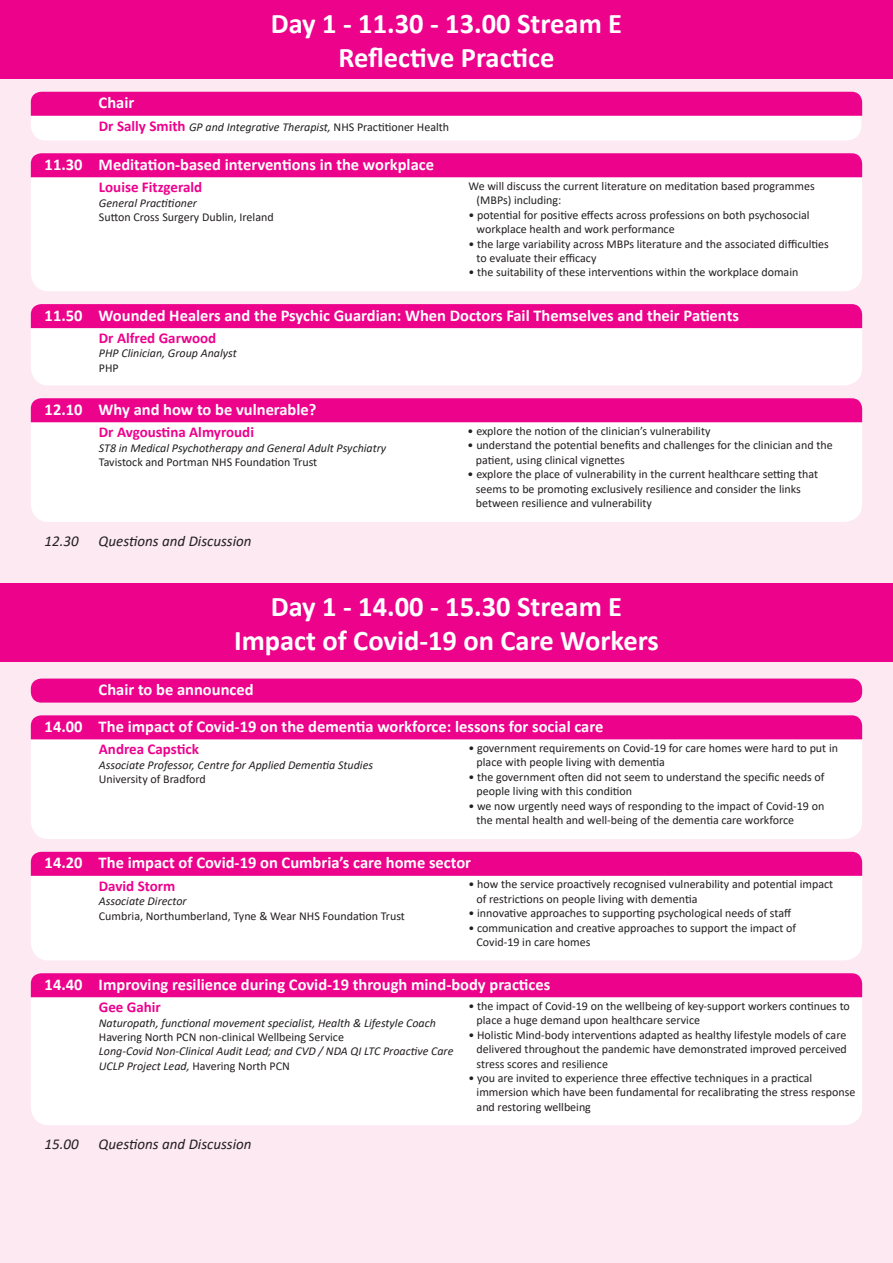
<style>
.page{position:relative;width:893px;height:1263px;background:#fff}
.page>*{position:absolute;margin:0;border:0;box-sizing:border-box;transform-origin:0 0}
.t1{font:700 28.5px "Calibri";color:#fff}
.t2{font:700 16.5px "Calibri";color:#fff}
.Speaker{font:700 15px "Calibri";color:#ed028c}
.t3{font:italic 15px "Calibri";color:#231f20}
.Bullets{font:12px "Calibri";color:#231f20}
.Job_Title{font:italic 12px/14.4px "Calibri";color:#231f20}
.Org{font:12px "Calibri";color:#231f20}
.Speaker-2{font:italic 12px "Calibri";color:#231f20}
.s1{font-weight:700;font-style:normal;font-size:15px;color:#ed028c}
.s2{font-style:normal}
</style>
<div class="page">
<div style="left:0;top:54px;width:893px;height:1209px;background:#fce9f1"></div>
<div style="left:0;top:0;width:893px;height:79px;background:#ed028c"></div>
<div style="left:31px;top:422px;width:831px;height:100px;background:#fff"></div>
<div style="left:31px;top:398px;width:831px;height:24px;background:#ed028c"></div>
<div style="left:31px;top:177px;width:831px;height:114px;background:#fff"></div>
<div style="left:31px;top:153px;width:831px;height:24px;background:#ed028c"></div>
<div style="left:31px;top:739px;width:831px;height:100px;background:#fff"></div>
<div style="left:31px;top:715px;width:831px;height:24px;background:#ed028c"></div>
<div style="left:31px;top:678px;width:831px;height:25px;background:#ed028c;border-radius:11px"></div>
<div style="left:31px;top:876px;width:831px;height:84px;background:#fff"></div>
<div style="left:31px;top:852px;width:831px;height:24px;background:#ed028c"></div>
<div style="left:0;top:583px;width:893px;height:79px;background:#ed028c"></div>
<div style="left:31px;top:328px;width:831px;height:57px;background:#fff"></div>
<div style="left:31px;top:304px;width:831px;height:24px;background:#ed028c"></div>
<div style="left:31px;top:997px;width:831px;height:128px;background:#fff"></div>
<div style="left:31px;top:973px;width:831px;height:24px;background:#ed028c"></div>
<svg style="left:31px;top:92px;width:831px;height:48px;background:#f681c6"></svg>
<p class="t1" style="left:271px;top:3px;width:353px">Day 1 - 11.30 - 13.00 Stream E</p>
<p class="t1" style="left:338px;top:38px;width:218px">Reflective Practice</p>
<p class="t2" style="left:99px;top:91px;width:37px">Chair</p>
<p class="Speaker-2" style="left:99px;top:118px;width:352px"><span class="s1">Dr Sally Smith</span> GP and Integrative Therapist, <span class="s2">NHS Practitioner Health</span></p>
<p class="t2" style="left:45px;top:153px;width:391px">11.30 Meditation-based interventions in the workplace</p>
<p class="Speaker" style="left:99px;top:177px;width:105px">Louise Fitzgerald</p>
<p class="Job_Title" style="left:99px;top:195px;width:99px">General Practitioner</p>
<p class="Org" style="left:99px;top:209px;width:176px">Sutton Cross Surgery Dublin, Ireland</p>
<p class="Bullets" style="left:468px;top:178px;width:348px">We will discuss the current literature on meditation based programmes</p>
<p class="Bullets" style="left:477px;top:192px;width:86px">(MBPs) including:</p>
<p class="Bullets" style="left:468px;top:206px;width:343px">• potential for positive effects across professions on both psychosocial</p>
<p class="Bullets" style="left:477px;top:221px;width:200px">workplace health and work performance</p>
<p class="Bullets" style="left:468px;top:235px;width:362px">• the large variability across MBPs literature and the associated difficulties</p>
<p class="Bullets" style="left:477px;top:250px;width:121px">to evaluate their efficacy</p>
<p class="Bullets" style="left:468px;top:264px;width:331px">• the suitability of these interventions within the workplace domain</p>
<p class="t2" style="left:45px;top:304px;width:696px">11.50 Wounded Healers and the Psychic Guardian: When Doctors Fail Themselves and their Patients</p>
<p class="Speaker" style="left:99px;top:327px;width:119px">Dr Alfred Garwood</p>
<p class="Job_Title" style="left:99px;top:346px;width:139px">PHP Clinician, Group Analyst</p>
<p class="Org" style="left:99px;top:359px;width:21px">PHP</p>
<p class="t2" style="left:45px;top:398px;width:273px">12.10 Why and how to be vulnerable?</p>
<p class="Speaker" style="left:99px;top:422px;width:157px">Dr Avgoustina Almyroudi</p>
<p class="Job_Title" style="left:99px;top:440px;width:289px">ST8 in Medical Psychotherapy and General Adult Psychiatry</p>
<p class="Org" style="left:99px;top:454px;width:220px">Tavistock and Portman NHS Foundation Trust</p>
<p class="t3" style="left:45px;top:530px;width:36px">12.30</p>
<p class="t3" style="left:99px;top:530px;width:154px">Questions and Discussion</p>
<p class="Bullets" style="left:468px;top:423px;width:244px">• explore the notion of the clinician’s vulnerability</p>
<p class="Bullets" style="left:468px;top:437px;width:366px">• understand the potential benefits and challenges for the clinician and the</p>
<p class="Bullets" style="left:476px;top:451px;width:150px">patient, using clinical vignettes</p>
<p class="Bullets" style="left:468px;top:466px;width:352px">• explore the place of vulnerability in the current healthcare setting that</p>
<p class="Bullets" style="left:476px;top:480px;width:327px">seems to be promoting exclusively resilience and consider the links</p>
<p class="Bullets" style="left:476px;top:495px;width:178px">between resilience and vulnerability</p>
<p class="t1" style="left:271px;top:586px;width:353px">Day 1 - 14.00 - 15.30 Stream E</p>
<p class="t1" style="left:234px;top:620px;width:426px">Impact of Covid-19 on Care Workers</p>
<p class="t2" style="left:99px;top:678px;width:156px">Chair to be announced</p>
<p class="t2" style="left:45px;top:715px;width:560px">14.00 The impact of Covid-19 on the dementia workforce: lessons for social care</p>
<p class="Speaker" style="left:99px;top:739px;width:102px">Andrea Capstick</p>
<p class="Job_Title" style="left:99px;top:757px;width:276px">Associate Professor, Centre for Applied Dementia Studies</p>
<p class="Org" style="left:99px;top:771px;width:108px">University of Bradford</p>
<p class="Bullets" style="left:468px;top:740px;width:371px">• government requirements on Covid-19 for care homes were hard to put in</p>
<p class="Bullets" style="left:477px;top:754px;width:190px">place with people living with dementia</p>
<p class="Bullets" style="left:468px;top:768px;width:357px">• the government often did not seem to understand the specific needs of</p>
<p class="Bullets" style="left:477px;top:783px;width:157px">people living with this condition</p>
<p class="Bullets" style="left:468px;top:797px;width:357px">• we now urgently need ways of responding to the impact of Covid-19 on</p>
<p class="Bullets" style="left:477px;top:812px;width:319px">the mental health and well-being of the dementia care workforce</p>
<p class="t2" style="left:45px;top:851px;width:428px">14.20 The impact of Covid-19 on Cumbria’s care home sector</p>
<p class="Speaker" style="left:99px;top:875px;width:78px">David Storm</p>
<p class="Job_Title" style="left:99px;top:893px;width:89px">Associate Director</p>
<p class="Org" style="left:99px;top:907px;width:308px">Cumbria, Northumberland, Tyne &amp; Wear NHS Foundation Trust</p>
<p class="Bullets" style="left:468px;top:876px;width:366px">• how the service proactively recognised vulnerability and potential impact</p>
<p class="Bullets" style="left:477px;top:890px;width:222px">of restrictions on people living with dementia</p>
<p class="Bullets" style="left:468px;top:905px;width:324px">• innovative approaches to supporting psychological needs of staff</p>
<p class="Bullets" style="left:468px;top:919px;width:329px">• communication and creative approaches to support the impact of</p>
<p class="Bullets" style="left:477px;top:934px;width:115px">Covid-19 in care homes</p>
<p class="t2" style="left:45px;top:973px;width:507px">14.40 Improving resilience during Covid-19 through mind-body practices</p>
<p class="Speaker" style="left:99px;top:996px;width:64px">Gee Gahir</p>
<p class="Job_Title" style="left:99px;top:1015px;width:338px">Naturopath, functional movement specialist, Health &amp; Lifestyle Coach</p>
<p class="Org" style="left:99px;top:1029px;width:247px">Havering North PCN non-clinical Wellbeing Service</p>
<p class="Job_Title" style="left:99px;top:1044px;width:356px">Long-Covid Non-Clinical Audit Lead; and CVD / NDA QI LTC Proactive Care<br>UCLP Project Lead, <span class="s2">Havering North PCN</span></p>
<p class="Bullets" style="left:468px;top:997px;width:383px">• the impact of Covid-19 on the wellbeing of key-support workers continues to</p>
<p class="Bullets" style="left:477px;top:1012px;width:225px">place a huge demand upon healthcare service</p>
<p class="Bullets" style="left:468px;top:1026px;width:379px">• Holistic Mind-body interventions adapted as healthy lifestyle models of care</p>
<p class="Bullets" style="left:477px;top:1041px;width:372px">delivered throughout the pandemic have demonstrated improved perceived</p>
<p class="Bullets" style="left:477px;top:1055px;width:133px">stress scores and resilience</p>
<p class="Bullets" style="left:468px;top:1069px;width:345px">• you are invited to experience three effective techniques in a practical</p>
<p class="Bullets" style="left:477px;top:1084px;width:380px">immersion which have been fundamental for recalibrating the stress response</p>
<p class="Bullets" style="left:477px;top:1098px;width:116px">and restoring wellbeing</p>
<p class="t3" style="left:45px;top:1134px;width:36px">15.00</p>
<p class="t3" style="left:99px;top:1134px;width:154px">Questions and Discussion</p>
</div>
